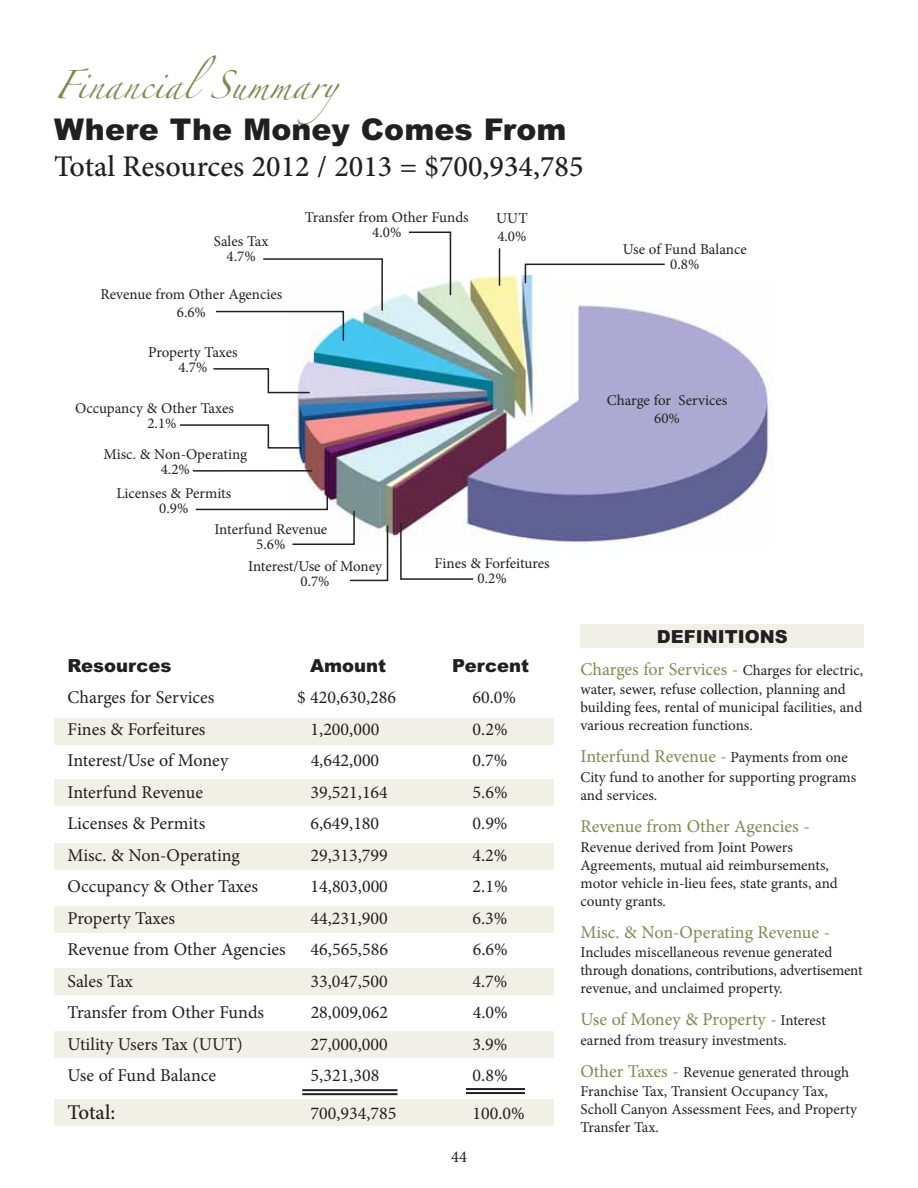
<style>
.page{position:relative;width:918px;height:1188px;background:#fff}
.page>*{position:absolute;margin:0;border:0;box-sizing:border-box;transform-origin:0 0}
.t1{font:500 30px "Minion Pro";color:#231f20}
.t2{font:900 30px "Arial";color:#231f20}
.t3{font:25.5px "Zapfino";color:#808954}
.t4{font:500 21px "Minion Pro";color:#231f20}
.t5{font:18px "Minion Pro";color:#231f20}
.t6{font:18px "Minion Pro";color:#808954}
.t7{font:900 18px "Arial";color:#231f20}
.t8{font:16.5px "Minion Pro";color:#231f20}
.t9{font:15px/18px "Minion Pro";color:#231f20}
.s1{font-size:15px;color:#231f20}
.s2{font-size:18px;color:#808954}
</style>
<div class="page">
<img style="left:295px;top:276px;width:477px;height:272px">
<svg style="left:524px;top:263px;width:142px;height:22px"></svg>
<svg style="left:399px;top:521px;width:76px;height:59px"></svg>
<hr style="left:466px;top:1092px;width:59px;height:2px;background:#231f20">
<hr style="left:466px;top:1088px;width:59px;height:2px;background:#231f20">
<div style="left:54px;top:718px;width:500px;height:27px;background:#f1f0e6"></div>
<div style="left:54px;top:1099px;width:500px;height:27px;background:#f1f0e6"></div>
<div style="left:54px;top:1031px;width:500px;height:27px;background:#f1f0e6"></div>
<div style="left:54px;top:968px;width:500px;height:27px;background:#f1f0e6"></div>
<div style="left:54px;top:906px;width:500px;height:27px;background:#f1f0e6"></div>
<div style="left:54px;top:843px;width:500px;height:27px;background:#f1f0e6"></div>
<div style="left:54px;top:779px;width:500px;height:27px;background:#f1f0e6"></div>
<div style="left:580px;top:624px;width:284px;height:24px;background:#f1f0e6"></div>
<hr style="left:499px;top:248px;width:1px;height:38px;background:#231f20">
<hr style="left:193px;top:470px;width:119px;height:2px;background:#231f20">
<svg style="left:195px;top:493px;width:194px;height:89px"></svg>
<svg style="left:180px;top:424px;width:123px;height:25px"></svg>
<svg style="left:213px;top:367px;width:98px;height:27px"></svg>
<svg style="left:216px;top:258px;width:168px;height:84px"></svg>
<svg style="left:407px;top:231px;width:45px;height:66px"></svg>
<hr style="left:302px;top:1089px;width:96px;height:2px;background:#231f20">
<hr style="left:302px;top:1093px;width:96px;height:2px;background:#231f20">
<h2 class="t3" style="left:54px;top:75px;width:312px">FinancialSummary</h2>
<h2 class="t2" style="left:54px;top:118px;width:514px">Where The Money Comes From</h2>
<p class="t1" style="left:54px;top:148px;width:531px">Total Resources 2012 / 2013 = $700,934,785</p>
<p class="t9" style="left:305px;top:209px;width:165px">Transfer from Other Funds</p>
<p class="t9" style="left:496px;top:211px;width:33px">UUT</p>
<p class="t9" style="left:214px;top:234px;width:56px">Sales Tax</p>
<p class="t9" style="left:372px;top:224px;width:31px">4.0%</p>
<p class="t9" style="left:497px;top:229px;width:31px">4.0%</p>
<p class="t9" style="left:227px;top:249px;width:31px">4.7%</p>
<p class="t9" style="left:100px;top:287px;width:184px">Revenue from Other Agencies</p>
<p class="t9" style="left:177px;top:305px;width:31px">6.6%</p>
<p class="t9" style="left:148px;top:346px;width:91px;line-height:15px;text-align:center">Property Taxes<br>4.7%</p>
<p class="t9" style="left:147px;top:402px;width:88px;line-height:15px;text-indent:-72px">Occupancy &amp; Other Taxes<br>2.1%</p>
<p class="t9" style="left:103px;top:448px;width:145px;line-height:15px;text-align:center">Misc. &amp; Non-Operating<br>4.2%</p>
<p class="t9" style="left:116px;top:485px;width:116px">Licenses &amp; Permits</p>
<p class="t9" style="left:159px;top:500px;width:31px">0.9%</p>
<p class="t9" style="left:256px;top:537px;width:31px">5.6%</p>
<p class="t9" style="left:214px;top:522px;width:114px">Interfund Revenue</p>
<p class="t9" style="left:248px;top:559px;width:135px">Interest/Use of Money</p>
<p class="t9" style="left:435px;top:556px;width:117px">Fines &amp; Forfeitures</p>
<p class="t9" style="left:300px;top:574px;width:31px">0.7%</p>
<p class="t9" style="left:478px;top:571px;width:31px">0.2%</p>
<p class="t9" style="left:623px;top:243px;width:125px;line-height:15px;text-align:center">Use of Fund Balance<br>0.8%</p>
<p class="t9" style="left:607px;top:392px;width:122px;text-align:center">Charge for Services<br>60%</p>
<h4 class="t7" style="left:68px;top:659px;width:105px">Resources</h4>
<h4 class="t7" style="left:310px;top:659px;width:78px">Amount</h4>
<h4 class="t7" style="left:452px;top:659px;width:78px">Percent</h4>
<p class="t5" style="left:68px;top:691px;width:148px">Charges for Services</p>
<p class="t5" style="left:297px;top:691px;width:101px">$ 420,630,286</p>
<p class="t5" style="left:473px;top:691px;width:45px">60.0%</p>
<p class="t5" style="left:68px;top:722px;width:140px">Fines &amp; Forfeitures</p>
<p class="t5" style="left:311px;top:722px;width:70px">1,200,000</p>
<p class="t5" style="left:473px;top:722px;width:37px">0.2%</p>
<p class="t5" style="left:68px;top:754px;width:162px">Interest/Use of Money</p>
<p class="t5" style="left:311px;top:754px;width:70px">4,642,000</p>
<p class="t5" style="left:473px;top:754px;width:36px">0.7%</p>
<p class="t5" style="left:68px;top:785px;width:137px">Interfund Revenue</p>
<p class="t5" style="left:311px;top:785px;width:79px">39,521,164</p>
<p class="t5" style="left:473px;top:785px;width:36px">5.6%</p>
<p class="t5" style="left:68px;top:817px;width:139px">Licenses &amp; Permits</p>
<p class="t5" style="left:311px;top:817px;width:70px">6,649,180</p>
<p class="t5" style="left:473px;top:817px;width:36px">0.9%</p>
<p class="t5" style="left:68px;top:848px;width:174px">Misc. &amp; Non-Operating</p>
<p class="t5" style="left:310px;top:848px;width:79px">29,313,799</p>
<p class="t5" style="left:473px;top:848px;width:37px">4.2%</p>
<p class="t5" style="left:68px;top:880px;width:192px">Occupancy &amp; Other Taxes</p>
<p class="t5" style="left:311px;top:880px;width:79px">14,803,000</p>
<p class="t5" style="left:473px;top:880px;width:37px">2.1%</p>
<p class="t5" style="left:68px;top:911px;width:109px">Property Taxes</p>
<p class="t5" style="left:310px;top:911px;width:79px">44,231,900</p>
<p class="t5" style="left:473px;top:911px;width:37px">6.3%</p>
<p class="t5" style="left:68px;top:943px;width:220px">Revenue from Other Agencies</p>
<p class="t5" style="left:311px;top:943px;width:79px">46,565,586</p>
<p class="t5" style="left:473px;top:943px;width:37px">6.6%</p>
<p class="t5" style="left:68px;top:974px;width:67px">Sales Tax</p>
<p class="t5" style="left:310px;top:974px;width:79px">33,047,500</p>
<p class="t5" style="left:473px;top:974px;width:37px">4.7%</p>
<p class="t5" style="left:68px;top:1006px;width:198px">Transfer from Other Funds</p>
<p class="t5" style="left:311px;top:1006px;width:79px">28,009,062</p>
<p class="t5" style="left:473px;top:1006px;width:36px">4.0%</p>
<p class="t5" style="left:68px;top:1037px;width:177px">Utility Users Tax (UUT)</p>
<p class="t5" style="left:311px;top:1037px;width:79px">27,000,000</p>
<p class="t5" style="left:473px;top:1037px;width:36px">3.9%</p>
<p class="t5" style="left:68px;top:1069px;width:150px">Use of Fund Balance</p>
<p class="t5" style="left:311px;top:1069px;width:70px">5,321,308</p>
<p class="t5" style="left:473px;top:1069px;width:36px">0.8%</p>
<p class="t4" style="left:68px;top:1099px;width:49px">Total:</p>
<p class="t5" style="left:310px;top:1106px;width:87px">700,934,785</p>
<p class="t5" style="left:472px;top:1106px;width:54px">100.0%</p>
<p class="t8" style="left:451px;top:1151px;width:17px">44</p>
<h4 class="t7" style="left:657px;top:630px;width:132px">DEFINITIONS</h4>
<p class="t6" style="left:581px;top:662px;width:284px">Charges for Services - <span class="s1">Charges for electric,</span></p>
<p class="t9" style="left:581px;top:682px;width:283px">water, sewer, refuse collection, planning and building fees, rental of municipal facilities, and various recreation functions.</p>
<p class="t6" style="left:580px;top:750px;width:269px">Interfund Revenue - <span class="s1">Payments from one</span></p>
<p class="t9" style="left:580px;top:769px;width:277px">City fund to another for supporting programs and services.</p>
<p class="t6" style="left:580px;top:819px;width:231px">Revenue from Other Agencies -</p>
<p class="t9" style="left:580px;top:839px;width:259px">Revenue derived from Joint Powers Agreements, mutual aid reimbursements, motor vehicle in-lieu fees, state grants, and county grants.</p>
<p class="t6" style="left:580px;top:925px;width:251px">Misc. &amp; Non-Operating Revenue -</p>
<p class="t9" style="left:580px;top:945px;width:284px">Includes miscellaneous revenue generated through donations, contributions, advertisement revenue, and unclaimed property.</p>
<p class="t6" style="left:580px;top:1012px;width:247px">Use of Money &amp; Property - <span class="s1">Interest</span></p>
<p class="t9" style="left:580px;top:1032px;width:208px">earned from treasury investments.</p>
<p class="t9" style="left:580px;top:1064px;width:270px;line-height:19.4px"><span class="s2">Other Taxes -</span> Revenue generated through<br>Franchise Tax, Transient Occupancy Tax,</p>
<p class="t9" style="left:581px;top:1102px;width:278px">Scholl Canyon Assessment Fees, and Property<br>Transfer Tax.</p>
</div>
